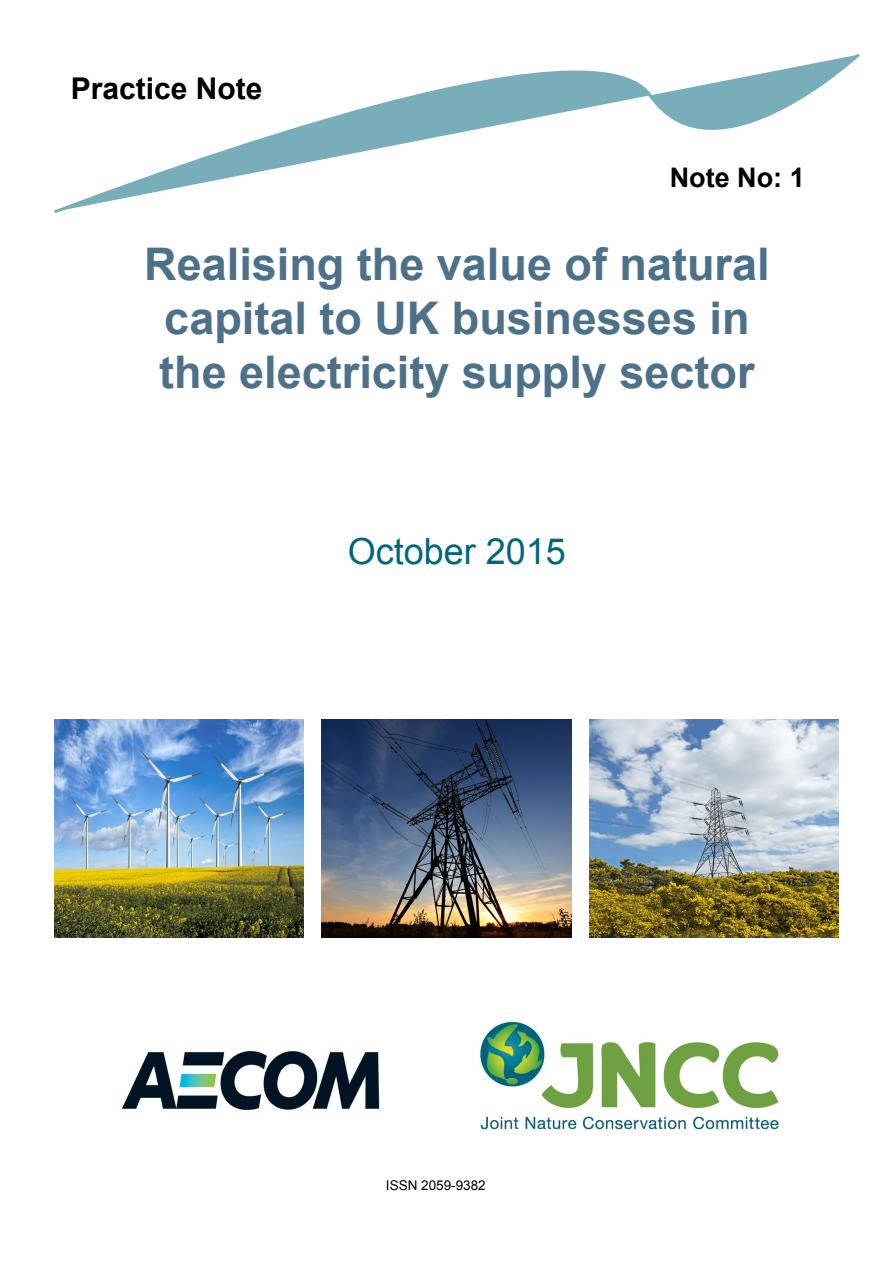
<style>
.page{position:relative;width:893px;height:1263px;background:#fff}
.page>*{position:absolute;margin:0;border:0;box-sizing:border-box;transform-origin:0 0}
.t1{font:700 45px/54px "Arial";color:#4c7189;text-align:center}
.t2{font:36px "Arial";color:#00667d}
.t3{font:700 30px "Arial";color:#000}
.t4{font:700 27px "Arial";color:#000}
.t5{font:13.5px "Arial";color:#000}
</style>
<div class="page">
<img style="left:322px;top:720px;width:249px;height:218px">
<img style="left:54px;top:720px;width:250px;height:218px">
<img style="left:589px;top:720px;width:250px;height:218px">
<img style="left:480px;top:1021px;width:299px;height:110px">
<img style="left:122px;top:1051px;width:258px;height:59px">
<svg style="left:54px;top:53px;width:806px;height:160px"></svg>
<p class="t3" style="left:71px;top:69px;width:193px">Practice Note</p>
<p class="t4" style="left:670px;top:159px;width:137px">Note No: 1</p>
<p class="t1" style="left:144px;top:239px;width:627px">Realising the value of natural capital to UK businesses in the electricity supply sector</p>
<p class="t2" style="left:348px;top:527px;width:220px">October 2015</p>
<p class="t5" style="left:386px;top:1176px;width:101px">ISSN 2059-9382</p>
</div>
